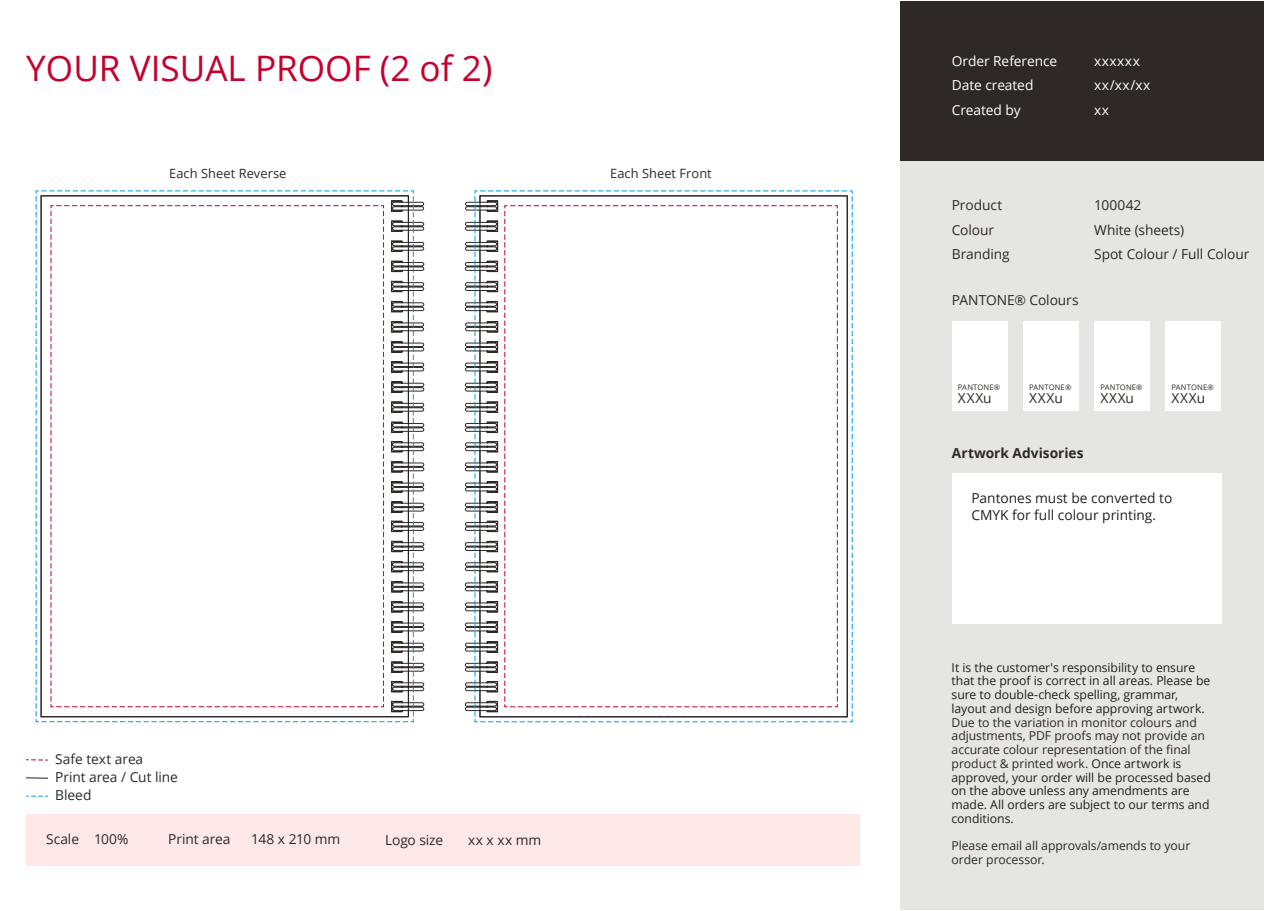
<style>
.page{position:relative;width:1264px;height:911px;background:#fff}
.page>*{position:absolute;margin:0;border:0;box-sizing:border-box;transform-origin:0 0}
.t1{font:35.18px "Open Sans";color:#c5002e}
.t2{font:13.74px/24.4px "Open Sans";letter-spacing:-.005em;color:#2e2926}
.t3{font:13.74px/16.5px "Open Sans";color:#231f20}
.t4{font:13.74px/24.4px "Open Sans";letter-spacing:-.005em;color:#fff}
.t5{font:700 13.74px "Open Sans";color:#2e2926}
.t6{font:13.74px/24.4px "Open Sans";letter-spacing:.035em;color:#fff}
.t7{font:12.78px "Open Sans";letter-spacing:.005em;color:#2e2926}
.t8{font:12.25px/13.7px "Open Sans";letter-spacing:-.005em;color:#231f20}
.t9{font:12.25px/13.7px "Open Sans";letter-spacing:-.005em;color:#2e2926}
.t10{font:7.61px "Open Sans";letter-spacing:.015em;color:#2e2926}
.s1{color:#2e2926}
</style>
<div class="page">
<div style="left:26px;top:814px;width:834px;height:51px;background:#fde8e7"></div>
<div style="left:900px;top:1px;width:363px;height:161px;background:#2e2926"></div>
<div style="left:900px;top:162px;width:363px;height:748px;background:#e5e5e3"></div>
<div style="left:951px;top:473px;width:270px;height:151px;background:#fff"></div>
<div style="left:951px;top:321px;width:56px;height:56px;background:#fff"></div>
<div style="left:951px;top:377px;width:56px;height:33px;background:#fff"></div>
<div style="left:1023px;top:321px;width:55px;height:56px;background:#fff"></div>
<div style="left:1023px;top:377px;width:55px;height:33px;background:#fff"></div>
<div style="left:1094px;top:321px;width:56px;height:56px;background:#fff"></div>
<div style="left:1094px;top:377px;width:56px;height:33px;background:#fff"></div>
<div style="left:1165px;top:321px;width:56px;height:56px;background:#fff"></div>
<div style="left:1165px;top:377px;width:56px;height:33px;background:#fff"></div>
<svg style="left:35px;top:190px;width:389px;height:533px"></svg>
<svg style="left:465px;top:190px;width:388px;height:533px"></svg>
<svg style="left:26px;top:796px;width:22px;height:1px"></svg>
<svg style="left:26px;top:777px;width:22px;height:2px"></svg>
<svg style="left:26px;top:759px;width:22px;height:2px"></svg>
<h1 class="t1" style="left:26px;top:44px;width:467px">YOUR VISUAL PROOF (2 of 2)</h1>
<p class="t7" style="left:169px;top:165px;width:119px">Each Sheet Reverse</p>
<p class="t7" style="left:610px;top:165px;width:103px">Each Sheet Front</p>
<p class="t2" style="left:55px;top:746px;width:90px">Safe text area</p>
<p class="t2" style="left:55px;top:783px;width:38px">Bleed</p>
<p class="t2" style="left:55px;top:765px;width:124px">Print area / Cut line</p>
<p class="t2" style="left:46px;top:826px;width:84px">Scale 100%</p>
<p class="t2" style="left:168px;top:826px;width:64px">Print area</p>
<p class="t2" style="left:251px;top:826px;width:90px">148 x 210 mm</p>
<p class="t2" style="left:385px;top:827px;width:60px">Logo size</p>
<p class="t2" style="left:468px;top:827px;width:75px">xx x xx mm</p>
<p class="t4" style="left:951px;top:48px;width:107px">Order Reference<br>Date created<br>Created by</p>
<p class="t6" style="left:1094px;top:48px;width:58px">xxxxxx xx/xx/xx xx</p>
<p class="t2" style="left:951px;top:193px;width:59px">Product<br>Colour<br>Branding</p>
<p class="t2" style="left:1094px;top:193px;width:156px">100042<br>White (sheets)<br>Spot Colour / Full Colour</p>
<p class="t2" style="left:951px;top:288px;width:128px">PANTONE® Colours</p>
<p class="t10" style="left:957px;top:382px;width:44px">PANTONE®</p>
<p class="t2" style="left:957px;top:386px;width:35px">XXXu</p>
<p class="t10" style="left:1029px;top:382px;width:44px">PANTONE®</p>
<p class="t2" style="left:1029px;top:386px;width:35px">XXXu</p>
<p class="t10" style="left:1100px;top:382px;width:44px">PANTONE®</p>
<p class="t2" style="left:1100px;top:386px;width:35px">XXXu</p>
<p class="t5" style="left:951px;top:443px;width:133px">Artwork Advisories</p>
<p class="t10" style="left:1171px;top:382px;width:44px">PANTONE®</p>
<p class="t2" style="left:1171px;top:386px;width:35px">XXXu</p>
<p class="t3" style="left:971px;top:490px;width:202px">Pantones must be converted to<br>CMYK for full colour printing.</p>
<p class="t8" style="left:951px;top:660px;width:260px">It is the customer's responsibility to ensure that the proof is correct in all areas. Please be sure to double-check spelling, grammar, layout and design before approving artwork.</p>
<p class="t8" style="left:951px;top:715px;width:261px"><span class="s1">Due to the variation in monitor colours and adjustments, PDF proofs may not provide an accurate colour representation of the final product &amp; printed work.</span> Once artwork is approved, your order will be processed based on the above unless any amendments are made. All orders are subject to our terms and conditions.</p>
<p class="t9" style="left:951px;top:839px;width:240px">Please email all approvals/amends to your order processor.</p>
</div>
